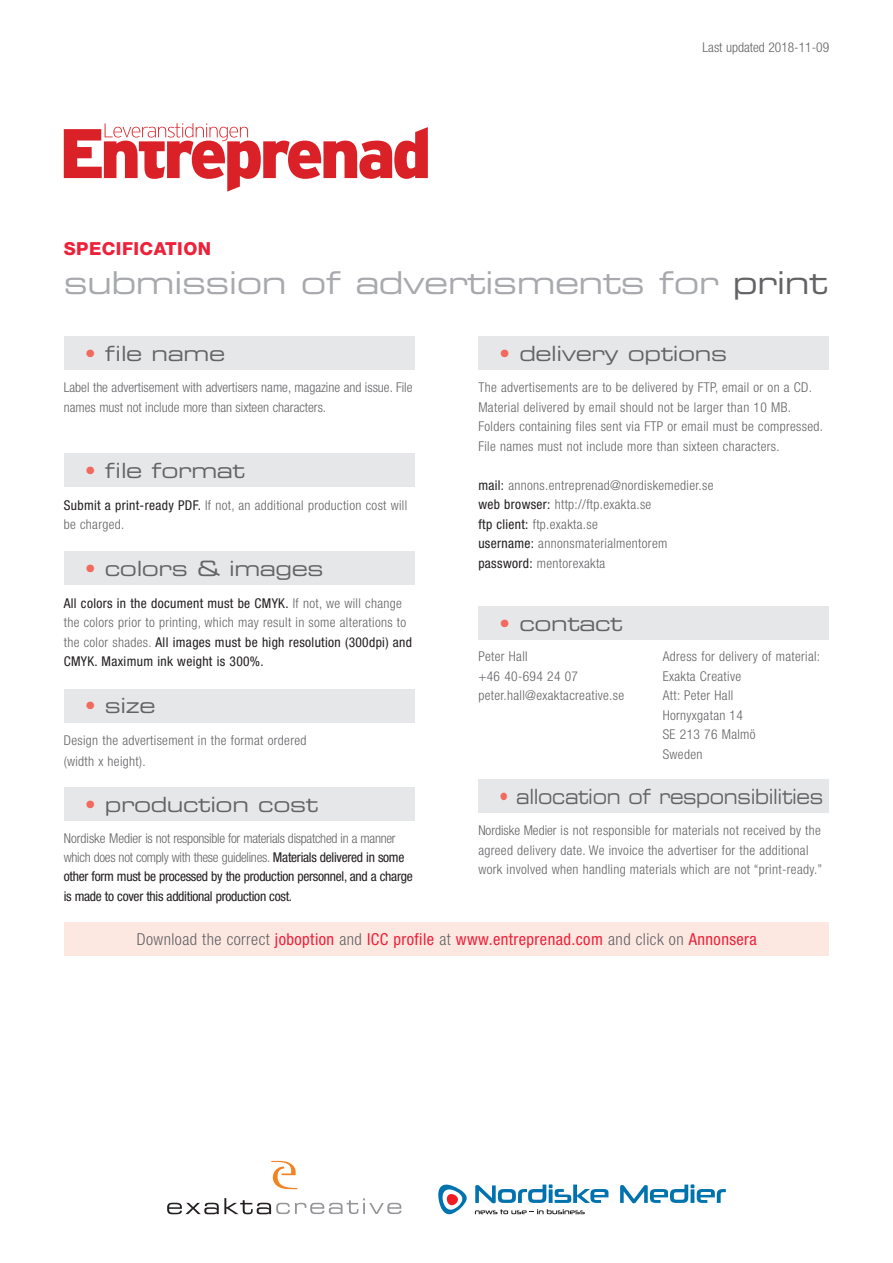
<style>
.page{position:relative;width:893px;height:1263px;background:#fff}
.page>*{position:absolute;margin:0;border:0;box-sizing:border-box;transform-origin:0 0}
.t1{font:31.5px "Eurostile LT Std Ex 2";letter-spacing:-.02em;color:#a8a9ad}
.t2{font:21px "Eurostile LT Std Ex 2";letter-spacing:-.02em;color:#636366}
.t3{font:21px "Eurostile LT Std Ex 2";letter-spacing:-.02em;color:#636366;scale:.84 1}
.t4{font:800 18px "Helvetica Neue LT Std";letter-spacing:.025em;color:#ed223a}
.t5{font:condensed 16.5px "Helvetica Neue LT Std";letter-spacing:.025em;color:#ed223a}
.t6{font:300 condensed 13.5px/19.5px "Helvetica Neue LT Std";letter-spacing:.025em;color:#636366}
.t7{font:condensed 13.5px/19.5px "Helvetica Neue LT Std";letter-spacing:-.02em;color:#231f20}
.t8{font:condensed 13.5px/19.5px "Helvetica Neue LT Std";letter-spacing:.025em;color:#231f20}
.t9{font:300 condensed 13.5px/19.5px "Helvetica Neue LT Std";color:#636366}
.s1{color:#636366}
.s2{color:#f2695e}
.s3{font-weight:400;color:#231f20}
.s4{font-weight:300;color:#636366}
</style>
<div class="page">
<div style="left:64px;top:336px;width:351px;height:33px;background:#e6e7e9"></div>
<div style="left:64px;top:453px;width:351px;height:34px;background:#e6e7e9"></div>
<div style="left:64px;top:551px;width:351px;height:34px;background:#e6e7e9"></div>
<div style="left:64px;top:689px;width:351px;height:33px;background:#e6e7e9"></div>
<div style="left:64px;top:788px;width:351px;height:33px;background:#e6e7e9"></div>
<div style="left:478px;top:336px;width:351px;height:33px;background:#e6e7e9"></div>
<div style="left:478px;top:606px;width:351px;height:33px;background:#e6e7e9"></div>
<div style="left:478px;top:779px;width:351px;height:34px;background:#e6e7e9"></div>
<div style="left:65px;top:923px;width:764px;height:33px;background:#fde8e1"></div>
<svg style="left:167px;top:1198px;width:234px;height:16px"></svg>
<svg style="left:271px;top:1161px;width:26px;height:28px"></svg>
<svg style="left:475px;top:1184px;width:133px;height:19px"></svg>
<svg style="left:620px;top:1184px;width:106px;height:19px"></svg>
<svg style="left:475px;top:1209px;width:110px;height:5px"></svg>
<svg style="left:438px;top:1184px;width:29px;height:30px"></svg>
<svg style="left:64px;top:123px;width:364px;height:69px"></svg>
<p class="t9" style="left:702px;top:37px;width:128px">Last updated 2018-11-09</p>
<h3 class="t4" style="left:64px;top:238px;width:149px">SPECIFICATION</h3>
<h1 class="t1" style="left:64px;top:261px;width:765px">submission of advertisments for <span class="s1">print</span></h1>
<h2 class="t2" style="left:85px;top:339px;width:142px"><span class="s2">•</span> file name</h2>
<p class="t9" style="left:64px;top:378px;width:350px">Label the advertisement with advertisers name, magazine and issue. File names must not include more than sixteen characters.</p>
<h2 class="t2" style="left:85px;top:456px;width:161px"><span class="s2">•</span> file format</h2>
<p class="t6" style="left:64px;top:495px;width:345px"><span class="s3">Submit a print-ready PDF.</span> If not, an additional production cost will be charged.</p>
<h2 class="t2" style="left:85px;top:554px;width:240px"><span class="s2">•</span> colors &amp; images</h2>
<p class="t8" style="left:64px;top:593px;width:350px">All colors in the document must be CMYK. <span class="s4">If not, we will change the colors prior to printing, which may result in some alterations to the color shades.</span> All images must be high resolution (300dpi) and CMYK. Maximum ink weight is 300%.</p>
<h2 class="t2" style="left:85px;top:692px;width:72px"><span class="s2">•</span> size</h2>
<p class="t6" style="left:64px;top:729px;width:244px;line-height:21px">Design the advertisement in the format ordered (width x height).</p>
<h2 class="t2" style="left:85px;top:790px;width:235px"><span class="s2">•</span> production cost</h2>
<h2 class="t2" style="left:500px;top:339px;width:229px"><span class="s2">•</span> delivery options</h2>
<p class="t6" style="left:478px;top:378px;width:346px">The advertisements are to be delivered by FTP, email or on a CD.<br>Material delivered by email should not be larger than 10 MB.<br>Folders containing files sent via FTP or email must be compressed.<br>File names must not include more than sixteen characters.</p>
<p class="t6" style="left:478px;top:475px;width:237px"><span class="s3">mail:</span> annons.entreprenad@nordiskemedier.se <span class="s3">web browser:</span> http://ftp.exakta.se<br><span class="s3">ftp client:</span> ftp.exakta.se<br><span class="s3">username:</span> annonsmaterialmentorem <span class="s3">password:</span> mentorexakta</p>
<h2 class="t2" style="left:500px;top:609px;width:125px"><span class="s2">•</span> contact</h2>
<p class="t6" style="left:478px;top:647px;width:147px">Peter Hall<br>+46 40-694 24 07 peter.hall@exaktacreative.se</p>
<p class="t6" style="left:663px;top:647px;width:159px">Adress for delivery of material:<br>Exakta Creative<br>Att: Peter Hall<br>Hornyxgatan 14<br>SE 213 76 Malmö<br>Sweden</p>
<h2 class="t3" style="left:500px;top:782px;width:387px"><span class="s2">•</span> allocation of responsibilities</h2>
<p class="t7" style="left:64px;top:828px;width:350px"><span class="s4">Nordiske Medier is not responsible for materials dispatched in a manner which does not comply with these guidelines.</span> Materials delivered in some other form must be processed by the production personnel, and a charge is made to cover this additional production cost.</p>
<p class="t6" style="left:478px;top:821px;width:345px">Nordiske Medier is not responsible for materials not received by the agreed delivery date. We invoice the advertiser for the additional work involved when handling materials which are not “print-ready.”</p>
<p class="t5" style="left:137px;top:930px;width:622px"><span class="s4">Download the correct</span> joboption <span class="s4">and</span> ICC profile <span class="s4">at</span> www.entreprenad.com <span class="s4">and click on</span> Annonsera</p>
</div>
